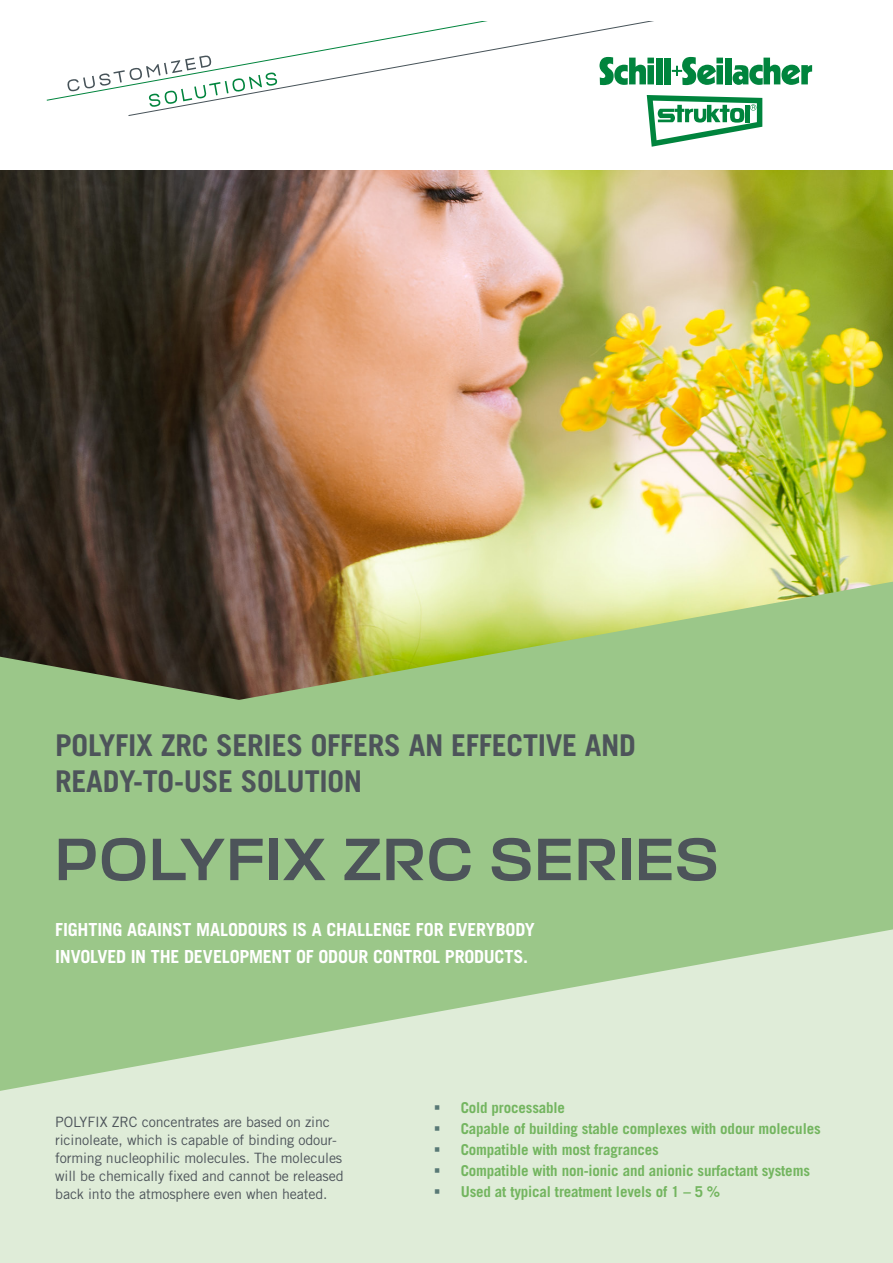
<style>
.page{position:relative;width:893px;height:1263px;background:#fff}
.page>*{position:absolute;margin:0;border:0;box-sizing:border-box;transform-origin:0 0}
.t1{font:500 60px "Stapel";letter-spacing:.025em;color:#4d545a}
.t2{font:700 30px/36px "Trade Gothic LT Pro";letter-spacing:-.01em;color:#4d545a}
.t3{font:700 18px/27px "Trade Gothic LT Pro";letter-spacing:-.01em;color:#fff}
.t4{font:700 15px/21px "Trade Gothic LT Pro";letter-spacing:-.01em;color:#73b55f}
.t5{font:14.25px/18px "Trade Gothic LT Pro";letter-spacing:-.01em;color:#4d545a}
</style>
<div class="page">
<div style="left:0;top:796px;width:893px;height:467px;background:#dfecd8"></div>
<img style="left:0;top:170px;width:893px;height:412px">
<svg style="left:0;top:582px;width:893px;height:509px;fill:#9bc789"></svg>
<svg style="left:0;top:657px;width:641px;height:227px;background:#96be82"></svg>
<svg style="left:67px;top:70px;width:61px;height:27px"></svg>
<svg style="left:128px;top:21px;width:604px;height:95px"></svg>
<svg style="left:647px;top:95px;width:115px;height:52px"></svg>
<div style="left:656px;top:58px;width:7px;height:26px;background:#00843d"></div>
<div style="left:664px;top:58px;width:7px;height:26px;background:#00843d"></div>
<div style="left:725px;top:58px;width:7px;height:26px;background:#00843d"></div>
<svg style="left:732px;top:58px;width:80px;height:27px"></svg>
<svg style="left:672px;top:57px;width:51px;height:28px"></svg>
<svg style="left:599px;top:57px;width:55px;height:28px"></svg>
<h2 class="t2" style="left:55px;top:727px;width:582px">POLYFIX ZRC SERIES OFFERS AN EFFECTIVE AND<br>READY-TO-USE SOLUTION</h2>
<h1 class="t1" style="left:56px;top:823px;width:664px">POLYFIX ZRC SERIES</h1>
<p class="t3" style="left:55px;top:915px;width:481px">FIGHTING AGAINST MALODOURS IS A CHALLENGE FOR EVERYBODY<br>INVOLVED IN THE DEVELOPMENT OF ODOUR CONTROL PRODUCTS.</p>
<p class="t5" style="left:55px;top:1113px;width:290px">POLYFIX ZRC concentrates are based on zinc ricinoleate, which is capable of binding odour&shy;forming nucleophilic molecules. The molecules will be chemically fixed and cannot be released back into the atmosphere even when heated.</p>
<p class="t4" style="left:461px;top:1097px;width:361px">Cold processable<br>Capable of building stable complexes with odour molecules Compatible with most fragrances<br>Compatible with non-ionic and anionic surfactant systems Used at typical treatment levels of 1 – 5 %</p>
</div>
